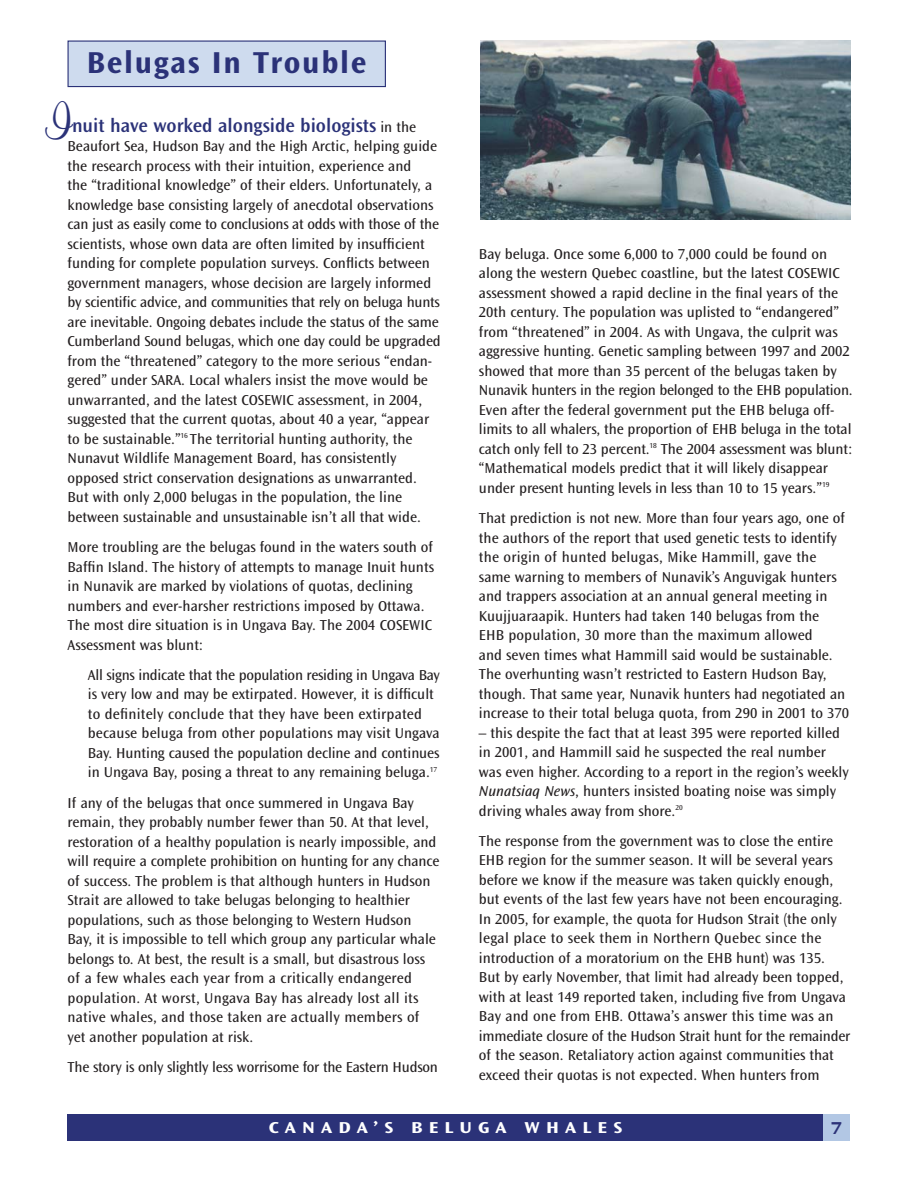
<style>
.page{position:relative;width:918px;height:1188px;background:#fff}
.page>*{position:absolute;margin:0;border:0;box-sizing:border-box;transform-origin:0 0}
.t1{font:700 49.5px "Murray Hill BT";color:#2b3278}
.t2{font:31.5px "Ocean Sans MM 648 475";letter-spacing:.05em;color:#2b3278}
.t3{font:19.5px "Ocean Sans MM 512 475";color:#2b3278}
.t4{font:18px "Ocean Sans MM 648 475";color:#2b3278;scale:1.2 1}
.t5{font:16.5px "Ocean Sans MM 648 475";letter-spacing:.31em;color:#fff;scale:1.2 1}
.t6{font:15px/19.5px "Ocean Sans MM 403 475";color:#231f20}
.s1{font-family:"Ocean Sans MM 403 475";font-size:15px;color:#231f20}
.s2{font-family:"Ocean Sans MM It 403 475"}
</style>
<div class="page">
<div style="left:68px;top:41px;width:317px;height:46px;background:#cedbee"></div>
<div style="left:68px;top:40px;width:318px;height:47px;border:1px solid #2b3278"></div>
<div style="left:68px;top:1114px;width:756px;height:27px;background:#2b3278"></div>
<div style="left:824px;top:1114px;width:26px;height:27px;background:#b2c7e4"></div>
<img style="left:480px;top:40px;width:370px;height:180px">
<h2 class="t2" style="left:87px;top:51px;width:281px">Belugas In Trouble</h2>
<h3 class="t3" style="left:72px;top:118px;width:346px">nuit have worked alongside biologists <span class="s1">in the</span></h3>
<p class="t6" style="left:68px;top:138px;width:375px">Beaufort Sea, Hudson Bay and the High Arctic, helping guide the research process with their intuition, experience and<br>the “traditional knowledge” of their elders. Unfortunately, a knowledge base consisting largely of anecdotal observations can just as easily come to conclusions at odds with those of the scientists, whose own data are often limited by insufficient funding for complete population surveys. Conflicts between government managers, whose decision are largely informed by scientific advice, and communities that rely on beluga hunts are inevitable. Ongoing debates include the status of the same Cumberland Sound belugas, which one day could be upgraded from the “threatened” category to the more serious “endan&shy;gered” under SARA. Local whalers insist the move would be unwarranted, and the latest COSEWIC assessment, in 2004, suggested that the current quotas, about 40 a year, “appear to be sustainable.”<sup>16</sup> The territorial hunting authority, the Nunavut Wildlife Management Board, has consistently opposed strict conservation designations as unwarranted.<br>But with only 2,000 belugas in the population, the line between sustainable and unsustainable isn’t all that wide.</p>
<p class="t6" style="left:68px;top:539px;width:368px">More troubling are the belugas found in the waters south of Baffin Island. The history of attempts to manage Inuit hunts in Nunavik are marked by violations of quotas, declining numbers and ever-harsher restrictions imposed by Ottawa.<br>The most dire situation is in Ungava Bay. The 2004 COSEWIC Assessment was blunt:</p>
<p class="t6" style="left:88px;top:667px;width:354px">All signs indicate that the population residing in Ungava Bay is very low and may be extirpated. However, it is difficult to definitely conclude that they have been extirpated because beluga from other populations may visit Ungava Bay. Hunting caused the population decline and continues in Ungava Bay, posing a threat to any remaining beluga.<sup>17</sup></p>
<p class="t6" style="left:68px;top:794px;width:373px">If any of the belugas that once summered in Ungava Bay remain, they probably number fewer than 50. At that level, restoration of a healthy population is nearly impossible, and will require a complete prohibition on hunting for any chance of success. The problem is that although hunters in Hudson Strait are allowed to take belugas belonging to healthier populations, such as those belonging to Western Hudson Bay, it is impossible to tell which group any particular whale belongs to. At best, the result is a small, but disastrous loss of a few whales each year from a critically endangered population. At worst, Ungava Bay has already lost all its native whales, and those taken are actually members of yet another population at risk.</p>
<p class="t6" style="left:68px;top:1059px;width:372px">The story is only slightly less worrisome for the Eastern Hudson</p>
<h1 class="t1" style="left:45px;top:102px;width:30px">I</h1>
<p class="t6" style="left:479px;top:245px;width:375px">Bay beluga. Once some 6,000 to 7,000 could be found on along the western Quebec coastline, but the latest COSEWIC assessment showed a rapid decline in the final years of the 20th century. The population was uplisted to “endangered” from “threatened” in 2004. As with Ungava, the culprit was aggressive hunting. Genetic sampling between 1997 and 2002 showed that more than 35 percent of the belugas taken by Nunavik hunters in the region belonged to the EHB population.<br>Even after the federal government put the EHB beluga off&shy;limits to all whalers, the proportion of EHB beluga in the total catch only fell to 23 percent.<sup>18</sup> The 2004 assessment was blunt: “Mathematical models predict that it will likely disappear under present hunting levels in less than 10 to 15 years.”<sup>19</sup></p>
<p class="t6" style="left:479px;top:510px;width:372px">That prediction is not new. More than four years ago, one of the authors of the report that used genetic tests to identify the origin of hunted belugas, Mike Hammill, gave the same warning to members of Nunavik’s Anguvigak hunters and trappers association at an annual general meeting in Kuujjuaraapik. Hunters had taken 140 belugas from the<br>EHB population, 30 more than the maximum allowed<br>and seven times what Hammill said would be sustainable.<br>The overhunting wasn’t restricted to Eastern Hudson Bay, though. That same year, Nunavik hunters had negotiated an increase to their total beluga quota, from 290 in 2001 to 370</p>
<p class="t6" style="left:479px;top:724px;width:371px">– this despite the fact that at least 395 were reported killed in 2001, and Hammill said he suspected the real number was even higher. According to a report in the region’s weekly <span class="s2">Nunatsiaq News</span>, hunters insisted boating noise was simply driving whales away from shore.<sup>20</sup></p>
<p class="t6" style="left:479px;top:832px;width:373px">The response from the government was to close the entire EHB region for the summer season. It will be several years before we know if the measure was taken quickly enough, but events of the last few years have not been encouraging.<br>In 2005, for example, the quota for Hudson Strait (the only legal place to seek them in Northern Quebec since the introduction of a moratorium on the EHB hunt) was 135.<br>But by early November, that limit had already been topped, with at least 149 reported taken, including five from Ungava Bay and one from EHB. Ottawa’s answer this time was an immediate closure of the Hudson Strait hunt for the remainder of the season. Retaliatory action against communities that exceed their quotas is not expected. When hunters from</p>
<p class="t5" style="left:269px;top:1121px;width:296px">CANADA’S BELUGA WHALES</p>
<p class="t4" style="left:831px;top:1121px;width:11px">7</p>
</div>
